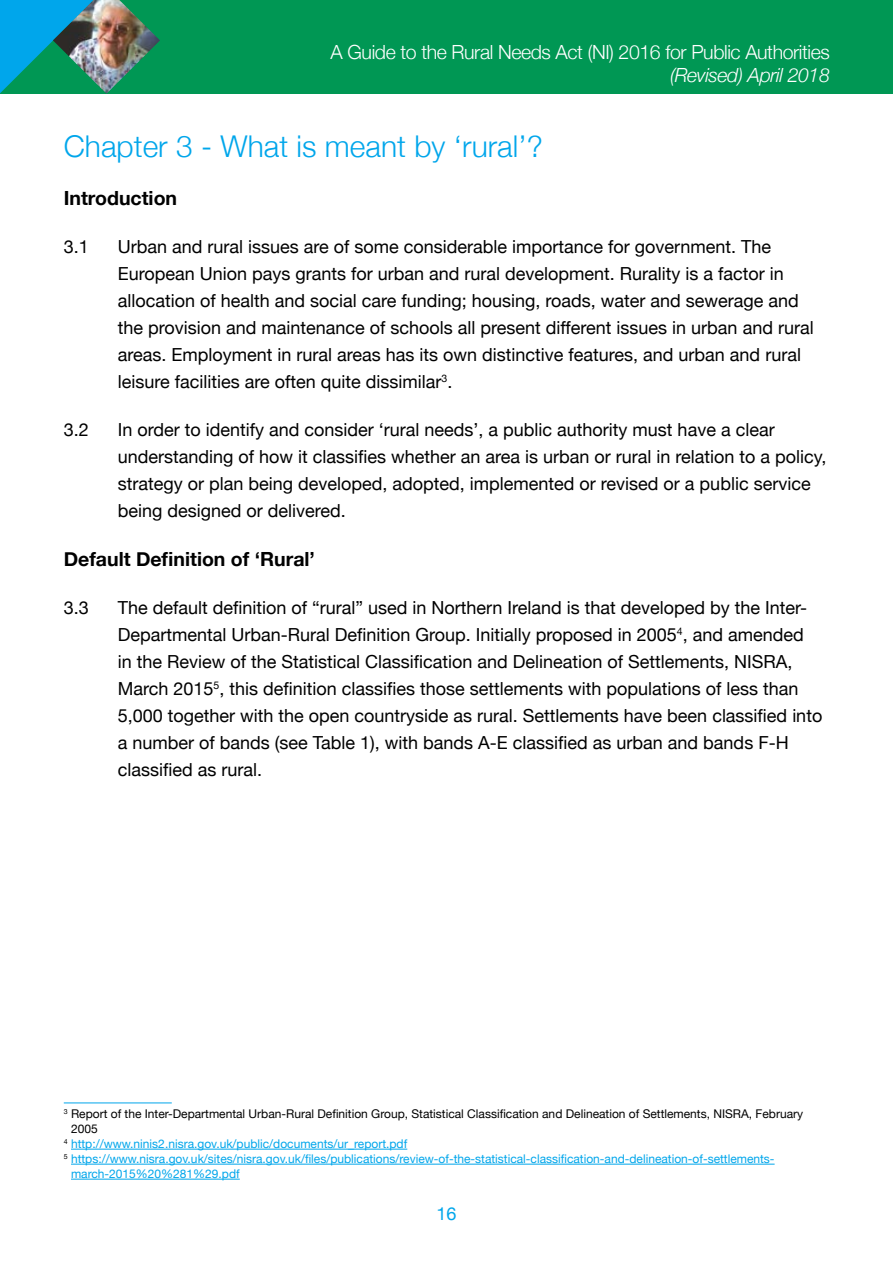
<style>
.page{position:relative;width:893px;height:1263px;background:#fff}
.page>*{position:absolute;margin:0;border:0;box-sizing:border-box;transform-origin:0 0}
.t1{font:300 30px "Helvetica Neue";color:#00a6eb}
.t2{font:300 19.5px "Helvetica Neue";letter-spacing:-.02em;color:#fff}
.Sub_Header{font:700 19.5px "Helvetica Neue";color:#000}
.t3{font:italic 300 19.5px "Helvetica Neue";letter-spacing:-.02em;color:#fff}
.Body_text{font:18px/27px "Helvetica Neue";color:#000}
.t4{font:18px "Helvetica Neue";color:#00a6eb}
.Footnotes{font:12px/15px "Helvetica Neue";color:#00a6eb}
.Footnotes-2{font:12px/15px "Helvetica Neue";color:#000}
</style>
<div class="page">
<div style="left:0;top:0;width:893px;height:94px;background:#009754"></div>
<svg style="left:0;top:0;width:53px;height:93px"></svg>
<hr style="left:64px;top:1102px;width:108px;height:1px;background:#00a6eb">
<hr style="left:71px;top:1149px;width:336px;height:1px;background:#00a6eb">
<hr style="left:71px;top:1164px;width:704px;height:1px;background:#00a6eb">
<hr style="left:71px;top:1179px;width:169px;height:1px;background:#00a6eb">
<img style="left:53px;top:0;width:107px;height:94px">
<p class="t2" style="left:331px;top:40px;width:501px">A Guide to the Rural Needs Act (NI) 2016 for Public Authorities</p>
<p class="t3" style="left:670px;top:63px;width:161px">(Revised) April 2018</p>
<p class="t1" style="left:64px;top:128px;width:480px">Chapter 3 - What is meant by ‘rural’?</p>
<p class="Sub_Header" style="left:64px;top:186px;width:115px">Introduction</p>
<p class="Body_text" style="left:64px;top:233px;width:27px">3.1</p>
<p class="Body_text" style="left:118px;top:233px;width:697px">Urban and rural issues are of some considerable importance for government. The European Union pays grants for urban and rural development. Rurality is a factor in allocation of health and social care funding; housing, roads, water and sewerage and the provision and maintenance of schools all present different issues in urban and rural areas. Employment in rural areas has its own distinctive features, and urban and rural leisure facilities are often quite dissimilar<sup>3</sup>.</p>
<p class="Body_text" style="left:64px;top:416px;width:27px">3.2</p>
<p class="Body_text" style="left:118px;top:416px;width:710px">In order to identify and consider ‘rural needs’, a public authority must have a clear understanding of how it classifies whether an area is urban or rural in relation to a policy, strategy or plan being developed, adopted, implemented or revised or a public service being designed or delivered.</p>
<p class="Sub_Header" style="left:64px;top:547px;width:253px">Default Definition of ‘Rural’</p>
<p class="Body_text" style="left:64px;top:594px;width:27px">3.3</p>
<p class="Body_text" style="left:118px;top:594px;width:706px">The default definition of “rural” used in Northern Ireland is that developed by the Inter-Departmental Urban-Rural Definition Group. Initially proposed in 2005<sup>4</sup>, and amended in the Review of the Statistical Classification and Delineation of Settlements, NISRA, March 2015<sup>5</sup>, this definition classifies those settlements with populations of less than 5,000 together with the open countryside as rural. Settlements have been classified into a number of bands (see Table 1), with bands A-E classified as urban and bands F-H classified as rural.</p>
<p class="Footnotes-2" style="left:71px;top:1106px;width:734px;text-indent:-7px"><sup>3</sup> Report of the Inter-Departmental Urban-Rural Definition Group, Statistical Classification and Delineation of Settlements, NISRA, February<br>2005</p>
<p class="Footnotes" style="left:64px;top:1136px;width:345px"><sup>4</sup> http://www.ninis2.nisra.gov.uk/public/documents/ur_report.pdf</p>
<p class="Footnotes" style="left:71px;top:1151px;width:705px;text-indent:-7px"><sup>5</sup> https://www.nisra.gov.uk/sites/nisra.gov.uk/files/publications/review-of-the-statistical-classification-and-delineation-of-settlements&shy;march-2015%20%281%29.pdf</p>
<p class="t4" style="left:436px;top:1202px;width:22px">16</p>
</div>
